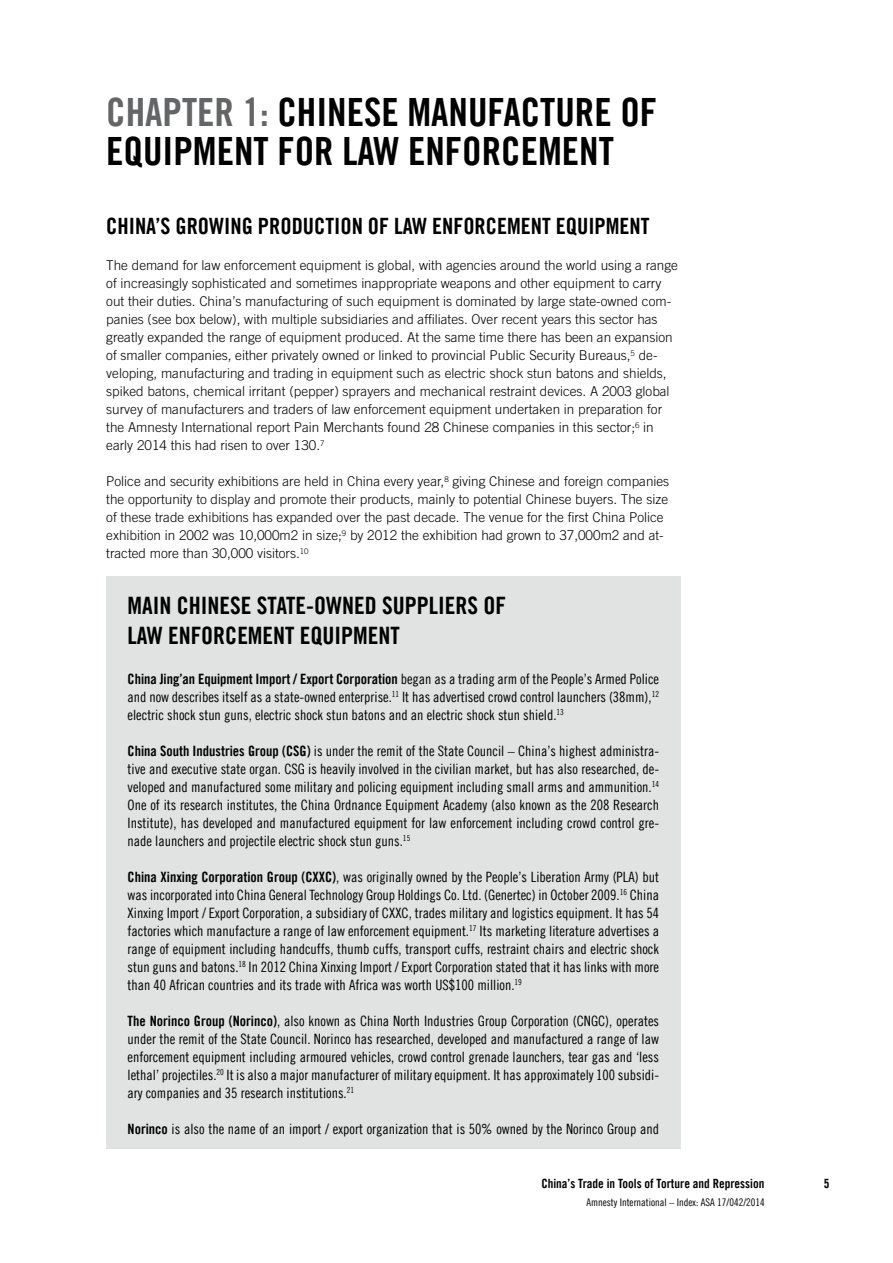
<style>
.page{position:relative;width:893px;height:1263px;background:#fff}
.page>*{position:absolute;margin:0;border:0;box-sizing:border-box;transform-origin:0 0}
.t1{font:39px/39px "Amnesty Trade Gothic Bd Cn 20";color:#000}
.t2{font:39px "Amnesty Trade Gothic Bd Cn 20";color:#646567}
.t3{font:24px/30px "Amnesty Trade Gothic Bd Cn 20";color:#000}
.t4{font:22.5px "Amnesty Trade Gothic Bd Cn 20";color:#000}
.t5{font:14.25px/18px "Amnesty Trade Gothic Cn 18";color:#000;text-align:justify}
.t6{font:14.25px "Amnesty Trade Gothic Bd Cn 20";color:#000}
.t7{font:300 13.5px/18px "Amnesty Trade Gothic";color:#000}
.t8{font:12.75px "Amnesty Trade Gothic Bd Cn 20";color:#000}
.t9{font:10.5px "Amnesty Trade Gothic Cn 18";color:#000}
.s1{color:#000}
.s2{font-family:"Amnesty Trade Gothic Cn 18"}
.s3{font-family:"Amnesty Trade Gothic Bd Cn 20"}
</style>
<div class="page">
<div style="left:106px;top:576px;width:574px;height:572px;background:#e1e2e2"></div>
<h1 class="t2" style="left:106px;top:88px;width:189px">Chapter 1: <span class="s1">chinese</span></h1>
<h1 class="t1" style="left:407px;top:92px;width:98px">manufact</h1>
<h1 class="t1" style="left:106px;top:92px;width:532px;text-indent:449px">ure of<br>EQU IPMENT FOR LAW ENFORCEMENT</h1>
<h3 class="t4" style="left:106px;top:212px;width:22px">China</h3>
<h3 class="t4" style="left:155px;top:212px;width:169px">’s growing production</h3>
<h3 class="t4" style="left:368px;top:212px;width:76px">of law enforce</h3>
<h3 class="t4" style="left:507px;top:212px;width:123px">ment equipment</h3>
<p class="t7" style="left:106px;top:256px;width:573px">The demand for law enforcement equipment is global, with agencies around the world using a range of increasingly sophisticated and sometimes inappropriate weapons and other equipment to carry out their duties. China’s manufacturing of such equipment is dominated by large state-owned com&shy;panies (see box below), with multiple subsidiaries and affiliates. Over recent years this sector has greatly expanded the range of equipment produced. At the same time there has been an expansion of smaller companies, either privately owned or linked to provincial Public Security Bureaus,<sup>5</sup> de&shy;veloping, manufacturing and trading in equipment such as electric shock stun batons and shields, spiked batons, chemical irritant (pepper) sprayers and mechanical restraint devices. A 2003 global survey of manufacturers and traders of law enforcement equipment undertaken in preparation for the Amnesty International report Pain Merchants found 28 Chinese companies in this sector;<sup>6</sup> in early 2014 this had risen to over 130.<sup>7</sup></p>
<p class="t7" style="left:106px;top:472px;width:564px">Police and security exhibitions are held in China every year,<sup>8</sup> giving Chinese and foreign companies the opportunity to display and promote their products, mainly to potential Chinese buyers. The size of these trade exhibitions has expanded over the past decade. The venue for the first China Police exhibition in 2002 was 10,000m2 in size;<sup>9</sup> by 2012 the exhibition had grown to 37,000m2 and at&shy;tracted more than 30,000 visitors.<sup>10</sup></p>
<h2 class="t3" style="left:128px;top:590px;width:380px">main CHINESE STATE-OWNED SUPPLIERS OF<br>LAW ENFORCEMENT equipment</h2>
<p class="t6" style="left:128px;top:670px;width:533px">China Jing’an Equipment Import / Export Corporation <span class="s2">began as a trading arm of the People’s Armed Police</span></p>
<p class="t5" style="left:128px;top:688px;width:533px">and now describes itself as a state-owned enterprise.<sup>11</sup> It has advertised crowd control launchers (38mm),<sup>12 </sup>electric shock stun guns, electric shock stun batons and an electric shock stun shield.<sup>13</sup></p>
<p class="t5" style="left:128px;top:742px;width:533px"><span class="s3">China South Industries Group (CSG)</span> is under the remit of the State Council – China’s highest administra&shy;tive and executive state organ. CSG is heavily involved in the civilian market, but has also researched, de&shy;veloped and manufactured some military and policing equipment including small arms and ammunition.<sup>14<br></sup>One of its research institutes, the China Ordnance Equipment Academy (also known as the 208 Research Institute), has developed and manufactured equipment for law enforcement including crowd control gre&shy;nade launchers and projectile electric shock stun guns.<sup>15</sup></p>
<p class="t5" style="left:128px;top:868px;width:533px"><span class="s3">China Xinxing Corporation Group (CXXC)</span>, was originally owned by the People’s Liberation Army (PLA) but was incorporated into China General Technology Group Holdings Co. Ltd. (Genertec) in October 2009.<sup>16</sup> China Xinxing Import / Export Corporation, a subsidiary of CXXC</p>
<p class="t5" style="left:128px;top:904px;width:533px;text-indent:281px">, trades military and logistics equipment. It has 54 factories which manufacture a range of law enforcement equipment.<sup>17</sup> Its marketing literature advertises a range of equipment including handcuffs, thumb cuffs, transport cuffs, restraint chairs and electric shock stun guns and batons.<sup>18</sup> In 2012 China Xinxing Import / Export Corporation stated that it has links with more than 40 African countries and its trade with Africa was worth US$100 million.<sup>19</sup></p>
<p class="t5" style="left:128px;top:1012px;width:457px"><span class="s3">The Norinco Group (Norinco)</span>, also known as China North Industries Group Corporation (CNGC</p>
<p class="t5" style="left:128px;top:1012px;width:533px;text-indent:478px">), operates under the remit of the State Council. Norinco has researched, developed and manufactured a range of law enforcement equipment including armoured vehicles, crowd control grenade launchers, tear gas and ‘less lethal’ projectiles.<sup>20</sup> It is also a major manufacturer of military equipment. It has approximately 100 subsidi&shy;ary companies and 35 research institutions.<sup>21</sup></p>
<p class="t5" style="left:128px;top:1120px;width:533px"><span class="s3">Norinco</span> is also the name of an import / export organization that is 50% owned by the Norinco Group and</p>
<p class="t8" style="left:541px;top:1176px;width:224px">China’s Trade in Tools of Torture and Repression</p>
<p class="t8" style="left:824px;top:1176px;width:7px">5</p>
<p class="t9" style="left:586px;top:1196px;width:180px">Amnesty International – Index: ASA 17/042/2014</p>
</div>
